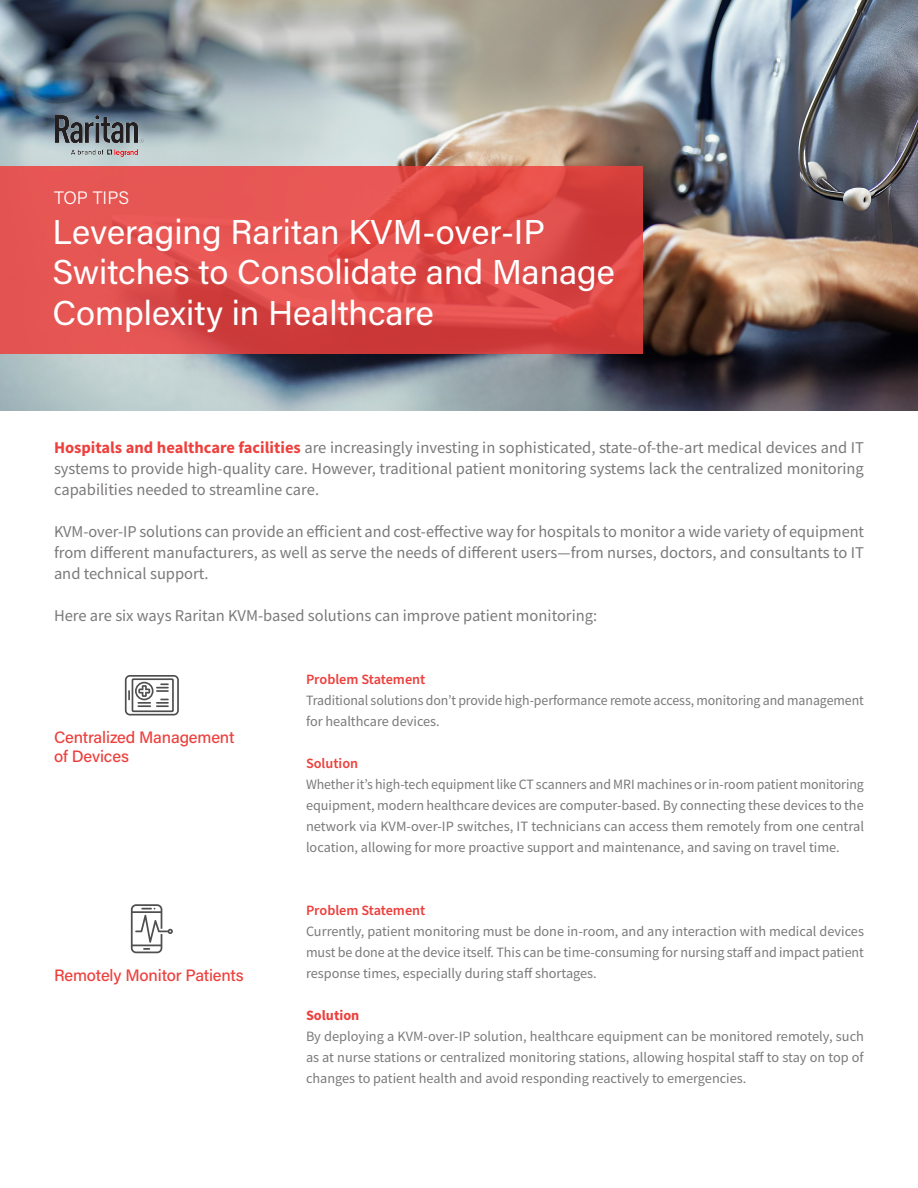
<style>
.page{position:relative;width:918px;height:1188px;background:#fff}
.page>*{position:absolute;margin:0;border:0;box-sizing:border-box;transform-origin:0 0}
.t1{font:34.5px/40.5px "Acumin Pro";color:#fff}
.t2{font:300 18px "Acumin Pro";color:#fff}
.t3{font:16.5px/21px "Source Sans Pro";color:#7b7979;text-align:justify}
.t4{font:500 16.5px/19.5px "Acumin Pro";letter-spacing:-.01em;color:#ed403d}
.t5{font:14.25px/21px "Source Sans Pro";color:#7b7979;text-align:justify}
.t6{font:600 14.25px "Source Sans Pro";color:#ed403d}
.t7{font:700 14.25px "Source Sans Pro";color:#ed403d}
.s1{font-weight:700;color:#ed403d}
</style>
<div class="page">
<img style="left:0;top:0;width:918px;height:411px">
<svg style="left:0;top:166px;width:643px;height:188px;background:#df4c4a"></svg>
<svg style="left:125px;top:675px;width:54px;height:41px"></svg>
<svg style="left:131px;top:904px;width:42px;height:49px"></svg>
<img style="left:56px;top:116px;width:88px;height:41px">
<p class="t2" style="left:54px;top:185px;width:77px">TOP TIPS</p>
<h1 class="t1" style="left:52px;top:210px;width:564px">Leveraging Raritan KVM-over-IP<br>Switches to Consolidate and Manage<br>Complexity in Healthcare</h1>
<p class="t3" style="left:54px;top:437px;width:812px"><span class="s1">Hospitals and healthcare facilities</span> are increasingly investing in sophisticated, state-of-the-art medical devices and IT systems to provide high-quality care. However, traditional patient monitoring systems lack the centralized monitoring capabilities needed to streamline care.</p>
<p class="t3" style="left:54px;top:521px;width:812px">KVM-over-IP solutions can provide an efficient and cost-effective way for hospitals to monitor a wide variety of equipment from different manufacturers, as well as serve the needs of different users—from nurses, doctors, and consultants to IT and technical support.</p>
<p class="t3" style="left:54px;top:605px;width:545px">Here are six ways Raritan KVM-based solutions can improve patient monitoring:</p>
<p class="t4" style="left:54px;top:726px;width:182px">Centralized Management of Devices</p>
<p class="t4" style="left:54px;top:965px;width:191px">Remotely Monitor Patients</p>
<p class="t6" style="left:306px;top:670px;width:121px">Problem Statement</p>
<p class="t5" style="left:306px;top:690px;width:559px">Traditional solutions don’t provide high-performance remote access, monitoring and management for healthcare devices.</p>
<p class="t6" style="left:306px;top:754px;width:54px">Solution</p>
<p class="t5" style="left:306px;top:774px;width:560px">Whether it’s high-tech equipment like CT scanners and MRI machines or in-room patient monitoring equipment, modern healthcare devices are computer-based. By connecting these devices to the network via KVM-over-IP switches, IT technicians can access them remotely from one central location, allowing for more proactive support and maintenance, and saving on travel time.</p>
<p class="t6" style="left:306px;top:901px;width:121px">Problem Statement</p>
<p class="t5" style="left:306px;top:921px;width:560px">Currently, patient monitoring must be done in-room, and any interaction with medical devices must be done at the device itself. This can be time-consuming for nursing staff and impact patient response times, especially during staff shortages.</p>
<p class="t7" style="left:306px;top:1006px;width:55px">Solution</p>
<p class="t5" style="left:306px;top:1026px;width:560px">By deploying a KVM-over-IP solution, healthcare equipment can be monitored remotely, such as at nurse stations or centralized monitoring stations, allowing hospital staff to stay on top of changes to patient health and avoid responding reactively to emergencies.</p>
</div>
